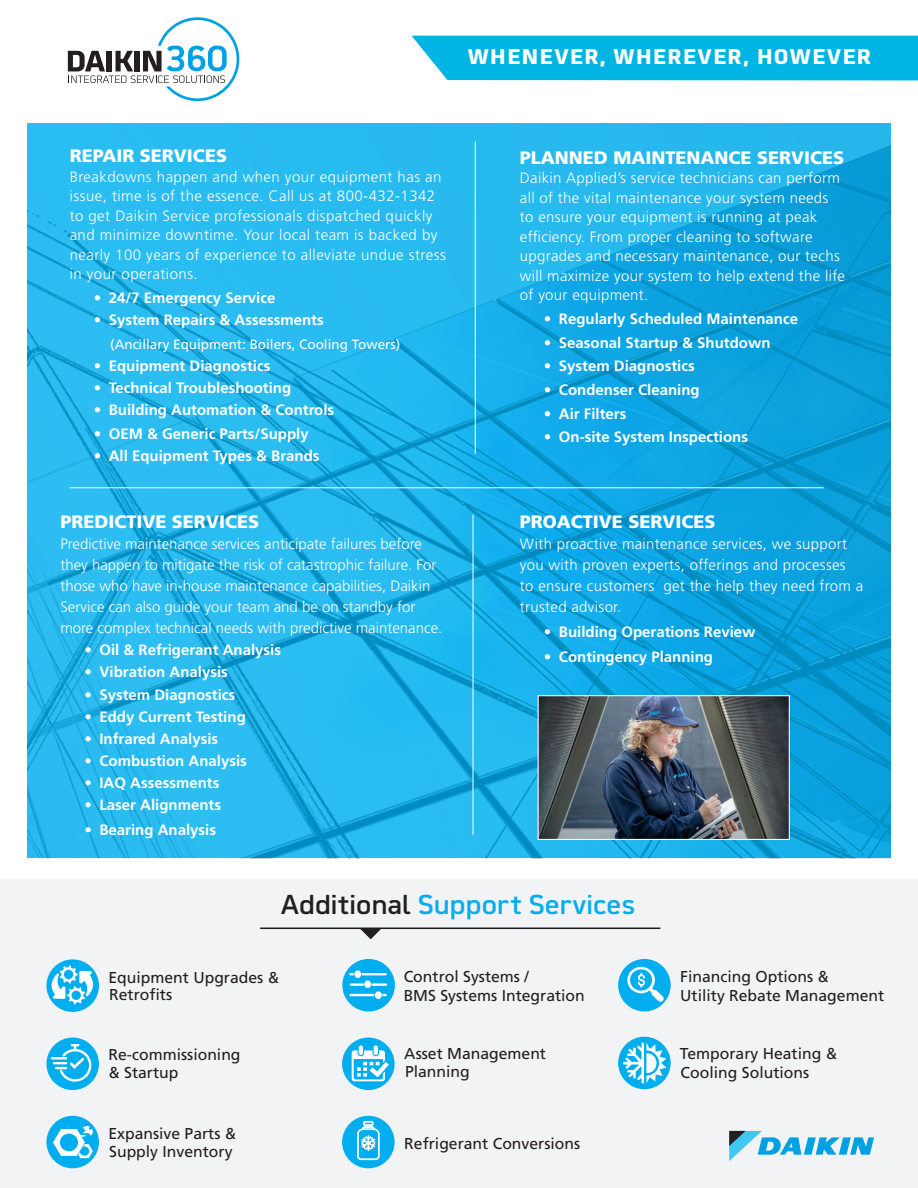
<style>
.page{position:relative;width:918px;height:1188px;background:#fff}
.page>*{position:absolute;margin:0;border:0;box-sizing:border-box;transform-origin:0 0}
.t1{font:500 27px "Martian B Thai";letter-spacing:-.015em;color:#00aeef}
.t2{font:700 21px "Martian B Thai";letter-spacing:.05em;color:#fff}
.Body{font:900 18px "Frutiger LT Std";color:#fff}
.t3{font:15.75px/17.2px "Frutiger LT Std";color:#231f20}
.Body-2{font:300 15px/19.5px "Frutiger LT Std";letter-spacing:.02em;color:#fff}
.t4{font:700 15px "Frutiger LT Std";color:#fff}
.Body-3{font:300 15px/21px "Frutiger LT Std";color:#fff}
.Body-4{font:13.5px "Frutiger LT Std";color:#fff}
.s1{color:#231f20}
</style>
<div class="page">
<div style="left:0;top:880px;width:918px;height:308px;background:#f2f3f4"></div>
<div style="left:412px;top:36px;width:506px;height:44px;background:#00b4e3"></div>
<img style="left:27px;top:123px;width:864px;height:735px">
<svg style="left:68px;top:17px;width:171px;height:84px"></svg>
<div style="left:618px;top:959px;width:53px;height:52px;background:#00aeef;border-radius:50%"></div>
<svg style="left:627px;top:967px;width:37px;height:35px"></svg>
<div style="left:618px;top:1037px;width:53px;height:52px;background:#00aeef;border-radius:50%"></div>
<svg style="left:623px;top:1043px;width:43px;height:40px"></svg>
<hr style="left:70px;top:487px;width:753px;height:1px;background:#fff">
<hr style="left:475px;top:141px;width:1px;height:313px;background:#fff">
<hr style="left:473px;top:515px;width:1px;height:320px;background:#fff">
<div style="left:46px;top:1038px;width:53px;height:52px;background:#00aeef;border-radius:50%"></div>
<div style="left:342px;top:959px;width:53px;height:52px;background:#00aeef;border-radius:50%"></div>
<svg style="left:349px;top:970px;width:38px;height:29px"></svg>
<div style="left:342px;top:1038px;width:53px;height:52px;background:#00aeef;border-radius:50%"></div>
<svg style="left:352px;top:1045px;width:37px;height:36px"></svg>
<svg style="left:51px;top:1044px;width:40px;height:38px"></svg>
<div style="left:46px;top:1116px;width:53px;height:52px;background:#00aeef;border-radius:50%"></div>
<svg style="left:53px;top:1125px;width:40px;height:33px"></svg>
<div style="left:46px;top:959px;width:53px;height:53px;background:#00aeef;border-radius:50%"></div>
<svg style="left:52px;top:965px;width:41px;height:39px"></svg>
<img style="left:540px;top:697px;width:248px;height:141px">
<div style="left:538px;top:695px;width:252px;height:145px;border:1px solid #fff"></div>
<div style="left:342px;top:1116px;width:53px;height:52px;background:#00aeef;border-radius:50%"></div>
<svg style="left:357px;top:1121px;width:23px;height:39px"></svg>
<hr style="left:260px;top:928px;width:400px;height:1px;background:#201c1d">
<svg style="left:360px;top:929px;width:21px;height:11px"></svg>
<svg style="left:729px;top:1131px;width:145px;height:30px"></svg>
<p class="t2" style="left:468px;top:39px;width:405px">WHENEVER, WHEREVER, HOWEVER</p>
<p class="Body" style="left:70px;top:145px;width:159px">REPAIR SERVICES</p>
<p class="Body-2" style="left:70px;top:167px;width:378px">Breakdowns happen and when your equipment has an issue, time is of the essence. Call us at 800-432-1342 to get Daikin Service professionals dispatched quickly and minimize downtime. Your local team is backed by nearly 100 years of experience to alleviate undue stress in your operations.</p>
<p class="t4" style="left:94px;top:289px;width:183px">• 24/7 Emergency Service</p>
<p class="t4" style="left:94px;top:311px;width:232px">• System Repairs &amp; Assessments</p>
<p class="Body-4" style="left:110px;top:336px;width:292px">(Ancillary Equipment: Boilers, Cooling Towers)</p>
<p class="t4" style="left:94px;top:357px;width:178px">• Equipment Diagnostics</p>
<p class="t4" style="left:94px;top:379px;width:199px">• Technical Troubleshooting</p>
<p class="t4" style="left:94px;top:401px;width:242px">• Building Automation &amp; Controls</p>
<p class="t4" style="left:94px;top:425px;width:217px">• OEM &amp; Generic Parts/Supply</p>
<p class="t4" style="left:94px;top:447px;width:227px">• All Equipment Types &amp; Brands</p>
<p class="Body" style="left:60px;top:511px;width:200px">PREDICTIVE SERVICES</p>
<p class="Body-3" style="left:60px;top:534px;width:383px">Predictive maintenance services anticipate failures before they happen to mitigate the risk of catastrophic failure. For those who have in-house maintenance capabilities, Daikin Service can also guide your team and be on standby for more complex technical needs with predictive maintenance.</p>
<p class="t4" style="left:84px;top:641px;width:198px">• Oil &amp; Refrigerant Analysis</p>
<p class="t4" style="left:84px;top:663px;width:145px">• Vibration Analysis</p>
<p class="t4" style="left:84px;top:686px;width:152px">• System Diagnostics</p>
<p class="t4" style="left:84px;top:708px;width:163px">• Eddy Current Testing</p>
<p class="t4" style="left:84px;top:730px;width:135px">• Infrared Analysis</p>
<p class="t4" style="left:84px;top:752px;width:164px">• Combustion Analysis</p>
<p class="t4" style="left:84px;top:774px;width:136px">• IAQ Assessments</p>
<p class="t4" style="left:84px;top:796px;width:138px">• Laser Alignments</p>
<p class="t4" style="left:84px;top:821px;width:133px">• Bearing Analysis</p>
<p class="Body" style="left:520px;top:147px;width:326px">PLANNED MAINTENANCE SERVICES</p>
<p class="Body-2" style="left:520px;top:169px;width:327px">Daikin Applied’s service technicians can perform all of the vital maintenance your system needs to ensure your equipment is running at peak efficiency. From proper cleaning to software upgrades and necessary maintenance, our techs will maximize your system to help extend the life of your equipment.</p>
<p class="t4" style="left:544px;top:310px;width:256px">• Regularly Scheduled Maintenance</p>
<p class="t4" style="left:544px;top:334px;width:228px">• Seasonal Startup &amp; Shutdown</p>
<p class="t4" style="left:544px;top:357px;width:152px">• System Diagnostics</p>
<p class="t4" style="left:544px;top:381px;width:157px">• Condenser Cleaning</p>
<p class="t4" style="left:544px;top:405px;width:84px">• Air Filters</p>
<p class="t4" style="left:544px;top:428px;width:206px">• On-site System Inspections</p>
<p class="Body" style="left:520px;top:511px;width:197px">PROACTIVE SERVICES</p>
<p class="Body-2" style="left:520px;top:534px;width:345px;line-height:21px">With proactive maintenance services, we support you with proven experts, offerings and processes<br>to ensure customers get the help they need from a trusted advisor.</p>
<p class="t4" style="left:544px;top:623px;width:213px">• Building Operations Review</p>
<p class="t4" style="left:544px;top:648px;width:171px">• Contingency Planning</p>
<p class="t1" style="left:281px;top:882px;width:356px"><span class="s1">Additional</span> Support Services</p>
<p class="t3" style="left:108px;top:969px;width:172px">Equipment Upgrades &amp;<br>Retrofits</p>
<p class="t3" style="left:108px;top:1046px;width:134px">Re-commissioning</p>
<p class="t3" style="left:108px;top:1064px;width:72px">&amp; Startup</p>
<p class="t3" style="left:108px;top:1125px;width:129px">Expansive Parts &amp;<br>Supply Inventory</p>
<p class="t3" style="left:404px;top:968px;width:127px">Control Systems /</p>
<p class="t3" style="left:404px;top:987px;width:183px">BMS Systems Integration</p>
<p class="t3" style="left:404px;top:1045px;width:143px">Asset Management<br>Planning</p>
<p class="t3" style="left:404px;top:1135px;width:177px">Refrigerant Conversions</p>
<p class="t3" style="left:680px;top:968px;width:150px">Financing Options &amp;</p>
<p class="t3" style="left:680px;top:987px;width:205px">Utility Rebate Management</p>
<p class="t3" style="left:680px;top:1045px;width:159px;line-height:18.9px">Temporary Heating &amp;<br>Cooling Solutions</p>
</div>
